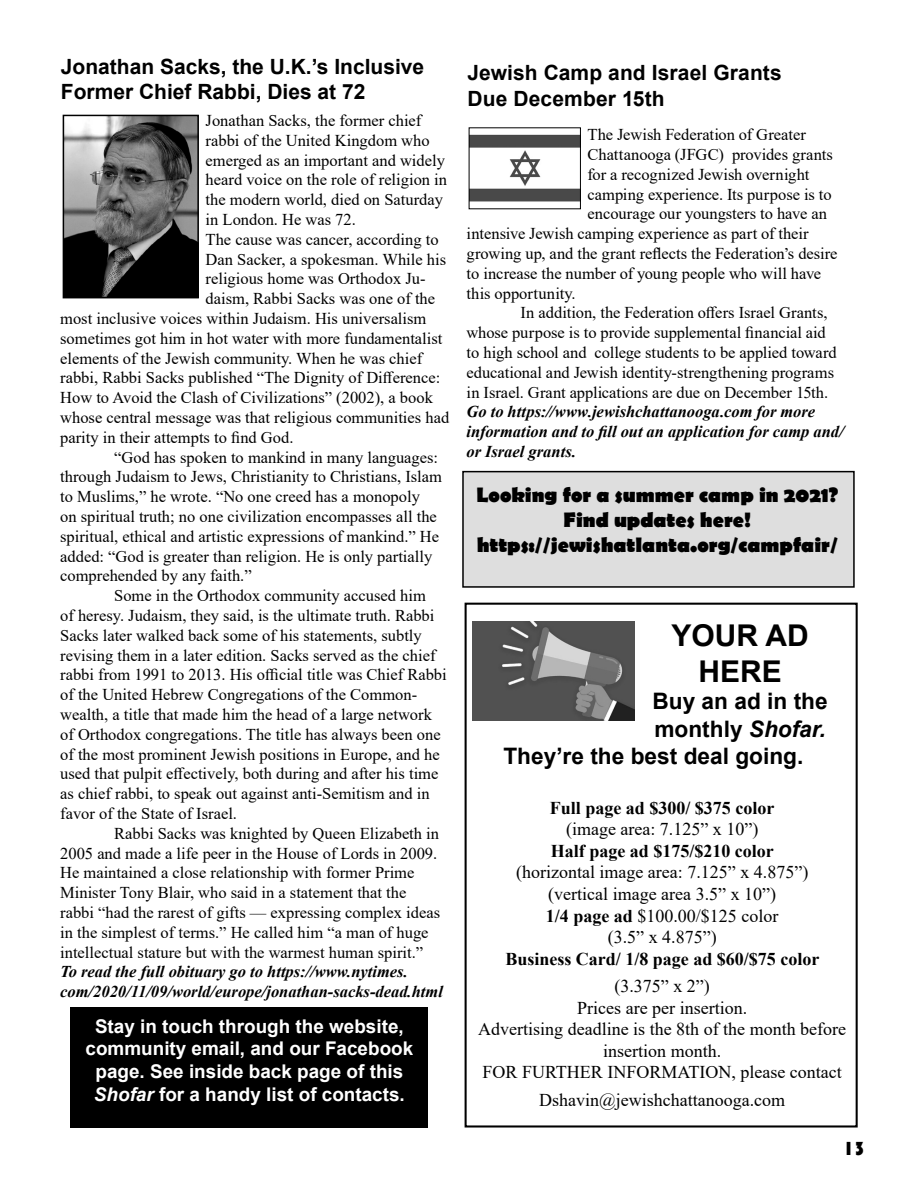
<style>
.page{position:relative;width:918px;height:1188px;background:#fff}
.page>*{position:absolute;margin:0;border:0;box-sizing:border-box;transform-origin:0 0}
.t1{font:700 30px/36px "Arial";color:#000;text-align:center}
.t2{font:700 22.65px "Arial";color:#000}
.t3{font:700 21px/25.2px "Arial";color:#000}
.t4{font:700 21px/25.2px "Berlin Sans FB";color:#000;text-align:center}
.t5{font:19.5px "Bauhaus 93";color:#000}
.t6{font:700 18.9px/22.6px "Arial";color:#fff;text-align:center}
.t7{font:18px/21.6px "Times New Roman";color:#000;text-align:center}
.t8{font:700 18px "Times New Roman";color:#000}
.t9{font:16.5px "Times New Roman";color:#000}
.t10{font:italic 700 16.5px/19.8px "Times New Roman";color:#000}
.s1{font-style:italic}
.s2{font-weight:700}
</style>
<div class="page">
<div style="left:70px;top:1007px;width:358px;height:121px;background:#000"></div>
<div style="left:465px;top:603px;width:393px;height:525px;border:2px solid #000"></div>
<img style="left:472px;top:621px;width:162px;height:99px">
<img style="left:471px;top:134px;width:108px;height:68px">
<img style="left:66px;top:118px;width:130px;height:177px">
<div style="left:63px;top:115px;width:136px;height:183px;border:2px solid #000"></div>
<div style="left:463px;top:472px;width:391px;height:115px;background:#dedede"></div>
<div style="left:462px;top:471px;width:393px;height:117px;border:2px solid #000"></div>
<p class="t3" style="left:61px;top:54px;width:365px">Jonathan Sacks, the U.K.’s Inclusive<br>Former Chief Rabbi, Dies at 72</p>
<p class="t9" style="left:206px;top:109px;width:217px">Jonathan Sacks, the former chief</p>
<p class="t9" style="left:206px;top:129px;width:226px">rabbi of the United Kingdom who</p>
<p class="t9" style="left:206px;top:148px;width:241px">emerged as an important and widely</p>
<p class="t9" style="left:206px;top:168px;width:243px">heard voice on the role of religion in</p>
<p class="t9" style="left:206px;top:188px;width:239px">the modern world, died on Saturday</p>
<p class="t9" style="left:206px;top:208px;width:152px">in London. He was 72.</p>
<p class="t9" style="left:206px;top:228px;width:234px">The cause was cancer, according to</p>
<p class="t9" style="left:206px;top:247px;width:242px">Dan Sacker, a spokesman. While his</p>
<p class="t9" style="left:206px;top:267px;width:221px">religious home was Orthodox Ju-</p>
<p class="t9" style="left:206px;top:287px;width:231px">daism, Rabbi Sacks was one of the</p>
<p class="t9" style="left:60px;top:307px;width:368px">most inclusive voices within Judaism. His universalism</p>
<p class="t9" style="left:60px;top:327px;width:384px">sometimes got him in hot water with more fundamentalist</p>
<p class="t9" style="left:60px;top:346px;width:363px">elements of the Jewish community. When he was chief</p>
<p class="t9" style="left:60px;top:366px;width:382px">rabbi, Rabbi Sacks published “The Dignity of Difference:</p>
<p class="t9" style="left:60px;top:386px;width:374px">How to Avoid the Clash of Civilizations” (2002), a book</p>
<p class="t9" style="left:60px;top:406px;width:391px">whose central message was that religious communities had</p>
<p class="t9" style="left:60px;top:426px;width:235px">parity in their attempts to find God.</p>
<p class="t9" style="left:114px;top:445px;width:326px">“God has spoken to mankind in many languages:</p>
<p class="t9" style="left:60px;top:465px;width:383px">through Judaism to Jews, Christianity to Christians, Islam</p>
<p class="t9" style="left:60px;top:485px;width:361px">to Muslims,” he wrote. “No one creed has a monopoly</p>
<p class="t9" style="left:60px;top:505px;width:378px">on spiritual truth; no one civilization encompasses all the</p>
<p class="t9" style="left:60px;top:525px;width:380px">spiritual, ethical and artistic expressions of mankind.” He</p>
<p class="t9" style="left:60px;top:544px;width:374px">added: “God is greater than religion. He is only partially</p>
<p class="t9" style="left:60px;top:564px;width:193px">comprehended by any faith.”</p>
<p class="t9" style="left:114px;top:584px;width:313px">Some in the Orthodox community accused him</p>
<p class="t9" style="left:60px;top:604px;width:376px">of heresy. Judaism, they said, is the ultimate truth. Rabbi</p>
<p class="t9" style="left:60px;top:624px;width:363px">Sacks later walked back some of his statements, subtly</p>
<p class="t9" style="left:60px;top:643px;width:377px">revising them in a later edition. Sacks served as the chief</p>
<p class="t9" style="left:60px;top:663px;width:388px">rabbi from 1991 to 2013. His official title was Chief Rabbi</p>
<p class="t9" style="left:60px;top:683px;width:358px">of the United Hebrew Congregations of the Common-</p>
<p class="t9" style="left:60px;top:703px;width:373px">wealth, a title that made him the head of a large network</p>
<p class="t9" style="left:60px;top:723px;width:382px">of Orthodox congregations. The title has always been one</p>
<p class="t9" style="left:60px;top:742px;width:381px">of the most prominent Jewish positions in Europe, and he</p>
<p class="t9" style="left:60px;top:762px;width:380px">used that pulpit effectively, both during and after his time</p>
<p class="t9" style="left:60px;top:782px;width:371px">as chief rabbi, to speak out against anti-Semitism and in</p>
<p class="t9" style="left:60px;top:802px;width:178px">favor of the State of Israel.</p>
<p class="t9" style="left:114px;top:822px;width:326px">Rabbi Sacks was knighted by Queen Elizabeth in</p>
<p class="t9" style="left:60px;top:841px;width:379px">2005 and made a life peer in the House of Lords in 2009.</p>
<p class="t9" style="left:60px;top:861px;width:356px">He maintained a close relationship with former Prime</p>
<p class="t9" style="left:60px;top:881px;width:348px">Minister Tony Blair, who said in a statement that the</p>
<p class="t9" style="left:60px;top:901px;width:381px">rabbi “had the rarest of gifts — expressing complex ideas</p>
<p class="t9" style="left:60px;top:921px;width:370px">in the simplest of terms.” He called him “a man of huge</p>
<p class="t9" style="left:60px;top:940px;width:364px">intellectual stature but with the warmest human spirit.”</p>
<p class="t10" style="left:60px;top:962px;width:384px">To read the full obituary go to https://www.nytimes. com/2020/11/09/world/europe/jonathan-sacks-dead.html</p>
<p class="t6" style="left:86px;top:1015px;width:329px">Stay in touch through the website, community email, and our Facebook page. See inside back page of this <span class="s1">Shofar</span> for a handy list of contacts.</p>
<p class="t3" style="left:467px;top:61px;width:316px">Jewish Camp and Israel Grants<br>Due December 15th</p>
<p class="t9" style="left:588px;top:123px;width:220px">The Jewish Federation of Greater</p>
<p class="t9" style="left:588px;top:143px;width:247px">Chattanooga (JFGC) provides grants</p>
<p class="t9" style="left:588px;top:163px;width:223px">for a recognized Jewish overnight</p>
<p class="t9" style="left:588px;top:183px;width:246px">camping experience. Its purpose is to</p>
<p class="t9" style="left:588px;top:202px;width:241px">encourage our youngsters to have an</p>
<p class="t9" style="left:467px;top:222px;width:344px">intensive Jewish camping experience as part of their</p>
<p class="t9" style="left:467px;top:242px;width:373px">growing up, and the grant reflects the Federation’s desire</p>
<p class="t9" style="left:467px;top:262px;width:356px">to increase the number of young people who will have</p>
<p class="t9" style="left:467px;top:282px;width:111px">this opportunity.</p>
<p class="t9" style="left:521px;top:301px;width:308px">In addition, the Federation offers Israel Grants,</p>
<p class="t9" style="left:467px;top:321px;width:361px">whose purpose is to provide supplemental financial aid</p>
<p class="t9" style="left:467px;top:341px;width:372px">to high school and college students to be applied toward</p>
<p class="t9" style="left:467px;top:361px;width:369px">educational and Jewish identity-strengthening programs</p>
<p class="t9" style="left:467px;top:381px;width:363px">in Israel. Grant applications are due on December 15th.</p>
<p class="t10" style="left:467px;top:402px;width:379px">Go to https://www.jewishchattanooga.com for more information and to fill out an application for camp and/ or Israel grants.</p>
<p class="t4" style="left:476px;top:483px;width:363px">Looking for a summer camp in 2021?<br>Find updates here! https://jewishatlanta.org/campfair/</p>
<h1 class="t1" style="left:671px;top:618px;width:139px">YOUR AD<br>HERE</h1>
<h2 class="t2" style="left:652px;top:685px;width:177px">Buy an ad in the</h2>
<h2 class="t2" style="left:654px;top:713px;width:173px">monthly <span class="s1">Shofar.</span></h2>
<h2 class="t2" style="left:503px;top:740px;width:302px">They’re the best deal going.</h2>
<p class="t8" style="left:550px;top:795px;width:226px">Full page ad $300/ $375 color</p>
<p class="t7" style="left:566px;top:818px;width:194px">(image area: 7.125” x 10”)</p>
<p class="t8" style="left:551px;top:838px;width:225px">Half page ad $175/$210 color</p>
<p class="t7" style="left:516px;top:861px;width:294px">(horizontal image area: 7.125” x 4.875”) (vertical image area 3.5” x 10”)<br><span class="s2">1/4 page ad</span> $100.00/$125 color<br>(3.5” x 4.875”)</p>
<p class="t8" style="left:505px;top:946px;width:316px">Business Card/ 1/8 page ad $60/$75 color</p>
<p class="t7" style="left:478px;top:975px;width:369px">(3.375” x 2”)<br>Prices are per insertion.<br>Advertising deadline is the 8th of the month before insertion month.<br>FOR FURTHER INFORMATION, please contact</p>
<p class="t7" style="left:539px;top:1088px;width:248px">Dshavin@jewishchattanooga.com</p>
<p class="t5" style="left:843px;top:1137px;width:23px">13</p>
</div>
